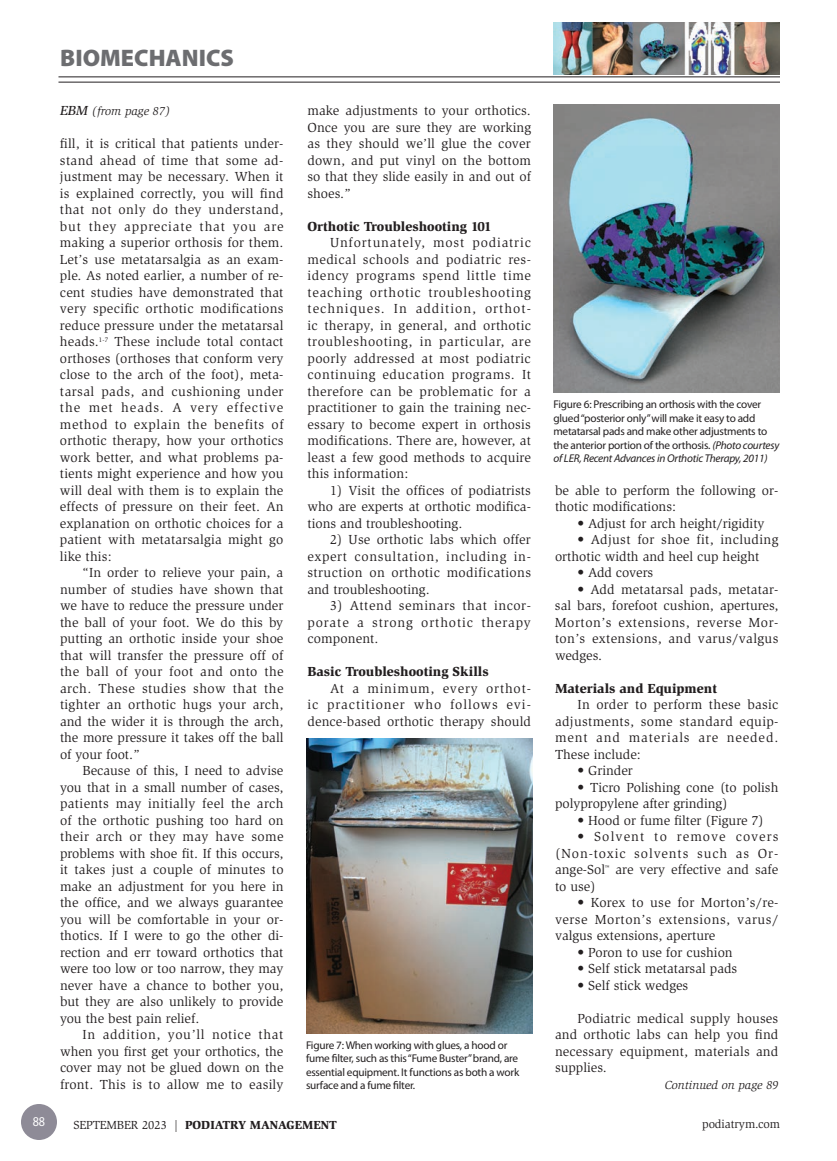
<style>
.page{position:relative;width:837px;height:1161px;background:#fff}
.page>*{position:absolute;margin:0;border:0;box-sizing:border-box;transform-origin:0 0}
.t1{font:900 24px "Myriad Pro";color:#6c6d70}
._2011-Global_Text{font:13.5px/16.5px "Slimbach";color:#231f20;text-align:justify}
._2011-Subhead1{font:900 13.5px "Slimbach";color:#231f20}
._2011-Global_Text-2{font:13.5px "Slimbach";letter-spacing:-.02em;color:#231f20}
.t2{font:13.5px "Myriad Pro";color:#fff;scale:.9 1}
.t3{font:italic 12px "Slimbach";color:#231f20}
.t4{font:900 12px "Slimbach";color:#231f20}
.t5{font:12px "Slimbach";color:#231f20}
._2023-Photo_Caption{font:11.25px/13.5px "Myriad Pro";letter-spacing:-.02em;color:#231f20}
.s1{font-weight:500;font-size:13.5px}
.s2{font-style:italic}
.s3{font-weight:400}
</style>
<div class="page">
<hr style="left:58px;top:76px;width:722px;height:1px;background:#231f20">
<hr style="left:58px;top:82px;width:722px;height:1px;background:#231f20">
<img style="left:554px;top:22px;width:226px;height:53px">
<div style="left:21px;top:1104px;width:36px;height:36px;background:#8e8b97;border-radius:50%"></div>
<img style="left:554px;top:104px;width:226px;height:288px">
<img style="left:306px;top:738px;width:226px;height:296px">
<p class="t1" style="left:60px;top:44px;width:175px">BIOMECHANICS</p>
<p class="t3" style="left:60px;top:104px;width:112px"><span class="s1">EBM</span> (from page 87)</p>
<p class="_2011-Global_Text" style="left:60px;top:135px;width:225px">fill, it is critical that patients under&shy;stand ahead of time that some ad&shy;justment may be necessary. When it is explained correctly, you will find that not only do they understand, but they appreciate that you are making a superior orthosis for them.<br>Let’s use metatarsalgia as an exam&shy;ple. As noted earlier, a number of re&shy;cent studies have demonstrated that very specific orthotic modifications reduce pressure under the metatarsal heads.<sup>1-7</sup> These include total contact orthoses (orthoses that conform very close to the arch of the foot), meta&shy;tarsal pads, and cushioning under the met heads. A very effective method to explain the benefits of orthotic therapy, how your orthotics work better, and what problems pa&shy;tients might experience and how you will deal with them is to explain the effects of pressure on their feet. An explanation on orthotic choices for a patient with metatarsalgia might go like this:</p>
<p class="_2011-Global_Text" style="left:60px;top:564px;width:225px;text-indent:23px">“In order to relieve your pain, a number of studies have shown that we have to reduce the pressure under the ball of your foot. We do this by putting an orthotic inside your shoe that will transfer the pressure off of the ball of your foot and onto the arch. These studies show that the tighter an orthotic hugs your arch, and the wider it is through the arch, the more pressure it takes off the ball of your foot.”</p>
<p class="_2011-Global_Text" style="left:60px;top:762px;width:225px;text-indent:23px">Because of this, I need to advise you that in a small number of cases, patients may initially feel the arch of the orthotic pushing too hard on their arch or they may have some problems with shoe fit. If this occurs, it takes just a couple of minutes to make an adjustment for you here in the office, and we always guarantee you will be comfortable in your or&shy;thotics. If I were to go the other di&shy;rection and err toward orthotics that were too low or too narrow, they may never have a chance to bother you, but they are also unlikely to provide you the best pain relief.</p>
<p class="_2011-Global_Text" style="left:60px;top:1026px;width:225px;text-indent:23px">In addition, you’ll notice that when you first get your orthotics, the cover may not be glued down on the front. This is to allow me to easily</p>
<p class="_2011-Global_Text" style="left:307px;top:102px;width:225px">make adjustments to your orthotics.<br>Once you are sure they are working as they should we’ll glue the cover down, and put vinyl on the bottom so that they slide easily in and out of shoes.”</p>
<p class="_2011-Subhead1" style="left:307px;top:218px;width:186px">Orthotic Troubleshooting 101</p>
<p class="_2011-Global_Text" style="left:308px;top:234px;width:225px;text-indent:23px">Unfortunately, most podiatric medical schools and podiatric res&shy;idency programs spend little time teaching orthotic troubleshooting techniques. In addition, orthot&shy;ic therapy, in general, and orthotic troubleshooting, in particular, are poorly addressed at most podiatric continuing education programs. It therefore can be problematic for a practitioner to gain the training nec&shy;essary to become expert in orthosis modifications. There are, however, at least a few good methods to acquire this information:</p>
<p class="_2011-Global_Text" style="left:308px;top:482px;width:225px;text-indent:23px">1) Visit the offices of podiatrists who are experts at orthotic modifica&shy;tions and troubleshooting.</p>
<p class="_2011-Global_Text" style="left:308px;top:531px;width:225px;text-indent:23px">2) Use orthotic labs which offer expert consultation, including in&shy;struction on orthotic modifications and troubleshooting.</p>
<p class="_2011-Global_Text" style="left:307px;top:597px;width:225px;text-indent:23px">3) Attend seminars that incor&shy;porate a strong orthotic therapy component.</p>
<p class="_2011-Subhead1" style="left:307px;top:663px;width:183px">Basic Troubleshooting Skills</p>
<p class="_2011-Global_Text" style="left:307px;top:680px;width:225px;text-indent:23px">At a minimum, every orthot&shy;ic practitioner who follows evi&shy;dence-based orthotic therapy should</p>
<p class="_2023-Photo_Caption" style="left:306px;top:1039px;width:215px">Figure 7: When working with glues, a hood or fume filter, such as this “Fume Buster” brand, are essential equipment. It functions as both a work surface and a fume filter.</p>
<p class="_2023-Photo_Caption" style="left:554px;top:398px;width:227px">Figure 6: Prescribing an orthosis with the cover glued “posterior only” will make it easy to add metatarsal pads and make other adjustments to the anterior portion of the orthosis. <span class="s2">(Photo courtesy of LER, Recent Advances in Orthotic Therapy, 2011)</span></p>
<p class="_2011-Global_Text" style="left:555px;top:482px;width:225px">be able to perform the following or&shy;thotic modifications:</p>
<p class="_2011-Global_Text" style="left:578px;top:515px;width:189px">• Adjust for arch height/rigidity</p>
<p class="_2011-Global_Text" style="left:555px;top:531px;width:225px;text-indent:23px">• Adjust for shoe fit, including orthotic width and heel cup height</p>
<p class="_2011-Global_Text-2" style="left:578px;top:565px;width:77px">• Add covers</p>
<p class="_2011-Global_Text" style="left:555px;top:581px;width:225px;text-indent:23px">• Add metatarsal pads, metatar&shy;sal bars, forefoot cushion, apertures, Morton’s extensions, reverse Mor&shy;ton’s extensions, and varus/valgus wedges.</p>
<p class="_2011-Subhead1" style="left:555px;top:680px;width:164px">Materials and Equipment</p>
<p class="_2011-Global_Text" style="left:555px;top:696px;width:225px;text-indent:23px">In order to perform these basic adjustments, some standard equip&shy;ment and materials are needed.<br>These include:</p>
<p class="_2011-Global_Text" style="left:578px;top:762px;width:57px">• Grinder</p>
<p class="_2011-Global_Text" style="left:555px;top:779px;width:225px;text-indent:23px">• Ticro Polishing cone (to polish polypropylene after grinding)</p>
<p class="_2011-Global_Text" style="left:578px;top:812px;width:188px">• Hood or fume filter (Figure 7)</p>
<p class="_2011-Global_Text" style="left:555px;top:828px;width:225px;text-indent:23px">• Solvent to remove covers (Non-toxic solvents such as Or&shy;ange-Sol<sup>™</sup> are very effective and safe to use)</p>
<p class="_2011-Global_Text" style="left:555px;top:894px;width:225px;text-indent:23px">• Korex to use for Morton’s/re&shy;verse Morton’s extensions, varus/ valgus extensions, aperture</p>
<p class="_2011-Global_Text" style="left:578px;top:944px;width:157px">• Poron to use for cushion</p>
<p class="_2011-Global_Text" style="left:578px;top:960px;width:161px">• Self stick metatarsal pads</p>
<p class="_2011-Global_Text" style="left:578px;top:977px;width:112px">• Self stick wedges</p>
<p class="_2011-Global_Text" style="left:555px;top:1010px;width:225px;text-indent:23px">Podiatric medical supply houses and orthotic labs can help you find necessary equipment, materials and supplies.</p>
<p class="t3" style="left:665px;top:1078px;width:115px">Continued on page 89</p>
<p class="t2" style="left:33px;top:1114px;width:15px">88</p>
<p class="t4" style="left:74px;top:1117px;width:265px"><span class="s3">SEPTEMBER 2023 |</span> PODIATRY MANAGEMENT</p>
<p class="t5" style="left:702px;top:1117px;width:79px">podiatrym.com</p>
</div>
